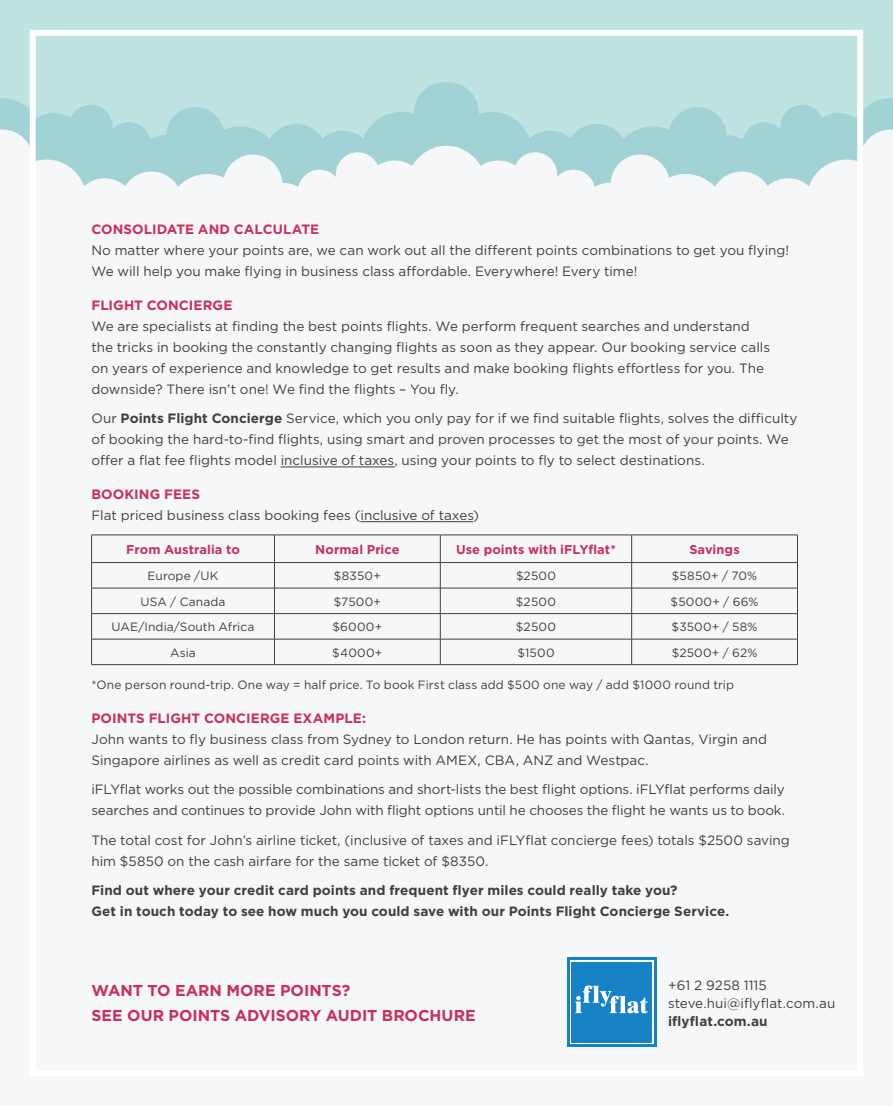
<style>
.page{position:relative;width:893px;height:1106px;background:#fff}
.page>*{position:absolute;margin:0;border:0;box-sizing:border-box;transform-origin:0 0}
.t1{font:700 15.75px/25.5px "Gotham";color:#c92f5a}
.t2{font:13.5px/21px "Gotham";color:#403f3f}
.t3{font:700 13.5px/21px "Gotham";letter-spacing:.005em;color:#403f3f}
.t4{font:700 12.75px "Gotham";letter-spacing:.005em;color:#c92f5a}
.t5{font:12px "Gotham";letter-spacing:.01em;color:#403f3f}
.s1{font-weight:700;color:#c92f5a}
.s2{font-weight:700}
</style>
<div class="page">
<div style="left:0;top:0;width:893px;height:607px;background:#bfe3e1"></div>
<svg style="left:0;top:82px;width:893px;height:47px"></svg>
<div style="left:0;top:129px;width:893px;height:918px;background:#f6f7f8"></div>
<div style="left:30px;top:30px;width:833px;height:1046px;border:6px solid #fff"></div>
<svg style="left:567px;top:957px;width:89px;height:89px"></svg>
<svg style="left:570px;top:960px;width:83px;height:83px"></svg>
<div style="left:571px;top:961px;width:81px;height:81px;background:#1681c4"></div>
<svg style="left:575px;top:985px;width:73px;height:28px"></svg>
<hr style="left:281px;top:466px;width:114px;height:1px;background:#403f3f">
<hr style="left:360px;top:521px;width:113px;height:1px;background:#403f3f">
<svg style="left:274px;top:535px;width:1px;height:129px"></svg>
<svg style="left:440px;top:535px;width:1px;height:129px"></svg>
<svg style="left:631px;top:535px;width:1px;height:129px"></svg>
<hr style="left:91px;top:534px;width:183px;height:1px;background:#403f3f">
<hr style="left:274px;top:534px;width:166px;height:1px;background:#403f3f">
<hr style="left:440px;top:534px;width:192px;height:1px;background:#403f3f">
<hr style="left:632px;top:534px;width:166px;height:1px;background:#403f3f">
<hr style="left:91px;top:562px;width:183px;height:1px;background:#403f3f">
<hr style="left:274px;top:562px;width:166px;height:1px;background:#403f3f">
<hr style="left:440px;top:562px;width:192px;height:1px;background:#403f3f">
<hr style="left:632px;top:562px;width:166px;height:1px;background:#403f3f">
<hr style="left:91px;top:588px;width:183px;height:1px;background:#403f3f">
<hr style="left:274px;top:588px;width:166px;height:1px;background:#403f3f">
<hr style="left:440px;top:588px;width:192px;height:1px;background:#403f3f">
<hr style="left:632px;top:588px;width:166px;height:1px;background:#403f3f">
<hr style="left:91px;top:613px;width:183px;height:1px;background:#403f3f">
<hr style="left:274px;top:613px;width:166px;height:1px;background:#403f3f">
<hr style="left:440px;top:613px;width:192px;height:1px;background:#403f3f">
<hr style="left:632px;top:613px;width:166px;height:1px;background:#403f3f">
<hr style="left:91px;top:639px;width:183px;height:1px;background:#403f3f">
<svg style="left:91px;top:535px;width:1px;height:129px"></svg>
<hr style="left:274px;top:639px;width:166px;height:1px;background:#403f3f">
<hr style="left:440px;top:639px;width:192px;height:1px;background:#403f3f">
<hr style="left:632px;top:639px;width:166px;height:1px;background:#403f3f">
<svg style="left:797px;top:535px;width:1px;height:129px"></svg>
<hr style="left:91px;top:664px;width:183px;height:1px;background:#403f3f">
<hr style="left:274px;top:664px;width:166px;height:1px;background:#403f3f">
<hr style="left:440px;top:664px;width:192px;height:1px;background:#403f3f">
<hr style="left:632px;top:664px;width:166px;height:1px;background:#403f3f">
<p class="t2" style="left:91px;top:218px;width:699px"><span class="s1">CONSOLIDATE AND CALCULATE<br></span>No matter where your points are, we can work out all the different points combinations to get you flying!<br>We will help you make flying in business class affordable. Everywhere! Every time!</p>
<p class="t2" style="left:91px;top:294px;width:680px"><span class="s1">FLIGHT CONCIERGE<br></span>We are specialists at finding the best points flights. We perform frequent searches and understand the tricks in booking the constantly changing flights as soon as they appear. Our booking service calls on years of experience and knowledge to get results and make booking flights effortless for you. The downside? There isn’t one! We find the flights – You fly.</p>
<p class="t2" style="left:91px;top:407px;width:707px">Our <span class="s2">Points Flight Concierge</span> Service, which you only pay for if we find suitable flights, solves the difficulty of booking the hard-to-find flights, using smart and proven processes to get the most of your points. We offer a flat fee flights model inclusive of taxes, using your points to fly to select destinations.</p>
<p class="t2" style="left:91px;top:483px;width:389px"><span class="s1">BOOKING FEES<br></span>Flat priced business class booking fees (inclusive of taxes)</p>
<p class="t4" style="left:126px;top:541px;width:115px">From Australia to</p>
<p class="t4" style="left:315px;top:541px;width:86px">Normal Price</p>
<p class="t4" style="left:456px;top:541px;width:161px">Use points with iFLYflat*</p>
<p class="t4" style="left:689px;top:541px;width:52px">Savings</p>
<p class="t5" style="left:148px;top:568px;width:72px">Europe /UK</p>
<p class="t5" style="left:334px;top:568px;width:48px">$8350+</p>
<p class="t5" style="left:516px;top:568px;width:41px">$2500</p>
<p class="t5" style="left:672px;top:568px;width:87px">$5850+ / 70%</p>
<p class="t5" style="left:141px;top:593px;width:86px">USA / Canada</p>
<p class="t5" style="left:334px;top:593px;width:49px">$7500+</p>
<p class="t5" style="left:516px;top:593px;width:41px">$2500</p>
<p class="t5" style="left:671px;top:593px;width:89px">$5000+ / 66%</p>
<p class="t5" style="left:112px;top:619px;width:144px">UAE/India/South Africa</p>
<p class="t5" style="left:332px;top:619px;width:51px">$6000+</p>
<p class="t5" style="left:516px;top:619px;width:41px">$2500</p>
<p class="t5" style="left:671px;top:619px;width:88px">$3500+ / 58%</p>
<p class="t5" style="left:170px;top:644px;width:27px">Asia</p>
<p class="t5" style="left:332px;top:644px;width:52px">$4000+</p>
<p class="t5" style="left:517px;top:644px;width:39px">$1500</p>
<p class="t5" style="left:672px;top:644px;width:87px">$2500+ / 62%</p>
<p class="t5" style="left:91px;top:677px;width:644px">*One person round-trip. One way = half price. To book First class add $500 one way / add $1000 round trip</p>
<p class="t2" style="left:91px;top:707px;width:677px"><span class="s1">POINTS FLIGHT CONCIERGE EXAMPLE:<br></span>John wants to fly business class from Sydney to London return. He has points with Qantas, Virgin and<br>Singapore airlines as well as credit card points with AMEX, CBA, ANZ and Westpac.</p>
<p class="t2" style="left:91px;top:778px;width:695px">iFLYflat works out the possible combinations and short-lists the best flight options. iFLYflat performs daily searches and continues to provide John with flight options until he chooses the flight he wants us to book.</p>
<p class="t2" style="left:91px;top:829px;width:700px">The total cost for John’s airline ticket, (inclusive of taxes and iFLYflat concierge fees) totals $2500 saving him $5850 on the cash airfare for the same ticket of $8350.</p>
<p class="t3" style="left:91px;top:880px;width:639px">Find out where your credit card points and frequent flyer miles could really take you?<br>Get in touch today to see how much you could save with our Points Flight Concierge Service.</p>
<p class="t1" style="left:91px;top:977px;width:386px">WANT TO EARN MORE POINTS?<br>SEE OUR POINTS ADVISORY AUDIT BROCHURE</p>
<p class="t2" style="left:668px;top:974px;width:100px">+61 2 9258 1115</p>
<p class="t2" style="left:668px;top:992px;width:169px">steve.hui@iflyflat.com.au</p>
<p class="t3" style="left:668px;top:1010px;width:101px">iflyflat.com.au</p>
</div>
